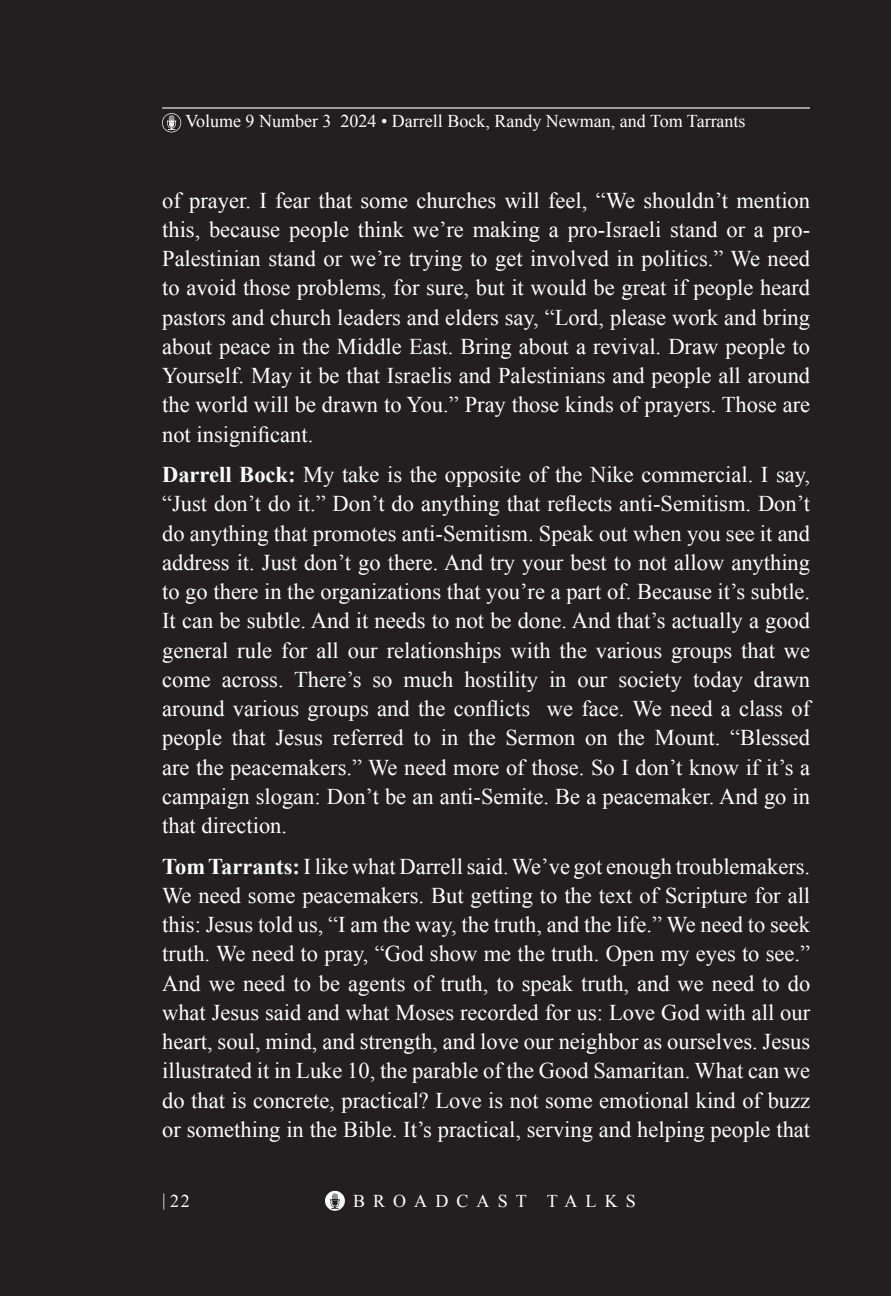
<style>
.page{position:relative;width:891px;height:1296px;background:#231f20}
.page>*{position:absolute;margin:0;border:0;box-sizing:border-box;transform-origin:0 0}
.Bodytext{font:22.5px/29.2px "Times New Roman";color:#fff;text-align:justify}
.t1{font:18px "Times New Roman";color:#fff}
.t2{font:18px "Times New Roman";letter-spacing:.45em;color:#fff}
.s1{font-weight:700}
</style>
<div class="page">
<hr style="left:162px;top:107px;width:648px;height:2px;background:#fff">
<svg style="left:162px;top:113px;width:19px;height:19px"></svg>
<div style="left:325px;top:1191px;width:20px;height:20px;background:#fff;border-radius:50%"></div>
<svg style="left:330px;top:1194px;width:10px;height:15px"></svg>
<p class="t1" style="left:185px;top:109px;width:562px">Volume 9 Number 3 2024 • Darrell Bock, Randy Newman, and Tom Tarrants</p>
<p class="Bodytext" style="left:162px;top:185px;width:650px">of prayer. I fear that some churches will feel, “We shouldn’t mention this, because people think we’re making a pro-Israeli stand or a pro-Palestinian stand or we’re trying to get involved in politics.” We need to avoid those problems, for sure, but it would be great if people heard pastors and church leaders and elders say, “Lord, please work and bring about peace in the Middle East. Bring about a revival. Draw people to Yourself. May it be that Israelis and Palestinians and people all around the world will be drawn to You.” Pray those kinds of prayers. Those are not insignificant.</p>
<p class="Bodytext" style="left:162px;top:460px;width:650px"><span class="s1">Darrell Bock:</span> My take is the opposite of the Nike commercial. I say, “Just don’t do it.” Don’t do anything that reflects anti-Semitism. Don’t do anything that promotes anti-Semitism. Speak out when you see it and address it. Just don’t go there. And try your best to not allow anything to go there in the organizations that you’re a part of. Because it’s subtle.<br>It can be subtle. And it needs to not be done. And that’s actually a good general rule for all our relationships with the various groups that we come across. There’s so much hostility in our society today drawn around various groups and the conflicts we face. We need a class of people that Jesus referred to in the Sermon on the Mount. “Blessed are the peacemakers.” We need more of those. So I don’t know if it’s a campaign slogan: Don’t be an anti-Semite. Be a peacemaker. And go in that direction.</p>
<p class="Bodytext" style="left:162px;top:851px;width:650px"><span class="s1">Tom Tarrants:</span> I like what Darrell said. We’ve got enough troublemakers.<br>We need some peacemakers. But getting to the text of Scripture for all this: Jesus told us, “I am the way, the truth, and the life.” We need to seek truth. We need to pray, “God show me the truth. Open my eyes to see.” And we need to be agents of truth, to speak truth, and we need to do what Jesus said and what Moses recorded for us: Love God with all our heart, soul, mind, and strength, and love our neighbor as ourselves. Jesus illustrated it in Luke 10, the parable of the Good Samaritan. What can we do that is concrete, practical? Love is not some emotional kind of buzz or something in the Bible. It’s practical, serving and helping people that</p>
<p class="t1" style="left:162px;top:1189px;width:29px">| 22</p>
<p class="t2" style="left:353px;top:1189px;width:284px">BROADCAST TALKS</p>
</div>
